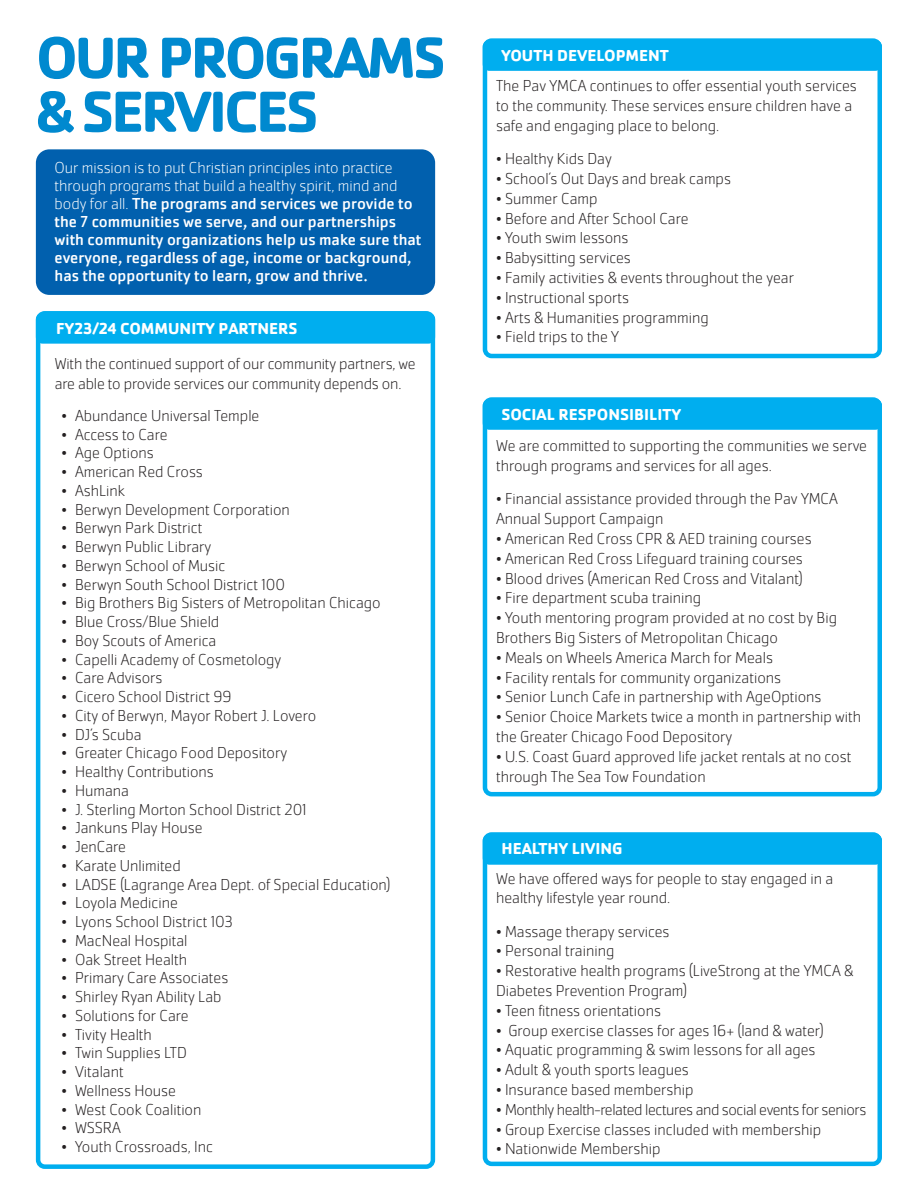
<style>
.page{position:relative;width:918px;height:1188px;background:#fff}
.page>*{position:absolute;margin:0;border:0;box-sizing:border-box;transform-origin:0 0}
.t1{font:700 60px/54px "Cachet Pro";letter-spacing:-.05em;color:#0089cf}
.t2{font:200 16.5px/19.8px "Cachet Pro";color:#231f20}
.t3{font:16.5px/18px "Cachet Pro";color:#fff}
.t4{font:700 16.5px "Cachet Pro";color:#fff}
.t5{font:200 16.5px "Cachet Pro";letter-spacing:-.025em;color:#231f20}
.s1{font-weight:200}
</style>
<div class="page">
<div style="left:36px;top:149px;width:399px;height:146px;background:#0160ae;border-radius:14px"></div>
<div style="left:483px;top:38px;width:399px;height:320px;border:4px solid #00aeef;border-radius:7px"></div>
<div style="left:483px;top:40px;width:399px;height:31px;background:#00aeef;border-radius:7px"></div>
<div style="left:483px;top:832px;width:399px;height:334px;border:4px solid #00aeef;border-radius:7px"></div>
<div style="left:483px;top:834px;width:399px;height:31px;background:#00aeef;border-radius:7px"></div>
<div style="left:483px;top:397px;width:399px;height:399px;border:4px solid #00aeef;border-radius:7px"></div>
<div style="left:483px;top:399px;width:399px;height:31px;background:#00aeef;border-radius:7px"></div>
<div style="left:36px;top:311px;width:399px;height:858px;border:4px solid #00aeef;border-radius:7px"></div>
<div style="left:36px;top:313px;width:399px;height:31px;background:#00aeef;border-radius:7px"></div>
<p class="t1" style="left:36px;top:31px;width:412px">OUR PROGRAMS &amp; SERVICES</p>
<p class="t3" style="left:55px;top:158px;width:368px"><span class="s1">Our mission is to put Christian principles into practice through programs that build a healthy spirit, mind and body for all.</span> The programs and services we provide to the 7 communities we serve, and our partnerships with community organizations help us make sure that everyone, regardless of age, income or background, has the opportunity to learn, grow and thrive.</p>
<p class="t4" style="left:56px;top:319px;width:243px">FY23/24 COMMUNITY PARTNERS</p>
<p class="t2" style="left:55px;top:354px;width:362px">With the continued support of our community partners, we are able to provide services our community depends on.</p>
<p class="t2" style="left:62px;top:406px;width:199px">• Abundance Universal Temple</p>
<p class="t2" style="left:62px;top:425px;width:108px">• Access to Care</p>
<p class="t2" style="left:62px;top:443px;width:94px">• Age Options</p>
<p class="t2" style="left:62px;top:462px;width:143px">• American Red Cross</p>
<p class="t2" style="left:62px;top:481px;width:65px">• AshLink</p>
<p class="t2" style="left:62px;top:500px;width:230px">• Berwyn Development Corporation</p>
<p class="t2" style="left:62px;top:518px;width:142px">• Berwyn Park District</p>
<p class="t2" style="left:62px;top:537px;width:151px">• Berwyn Public Library</p>
<p class="t2" style="left:62px;top:556px;width:165px">• Berwyn School of Music</p>
<p class="t2" style="left:62px;top:575px;width:225px">• Berwyn South School District 100</p>
<p class="t2" style="left:62px;top:593px;width:321px">• Big Brothers Big Sisters of Metropolitan Chicago</p>
<p class="t2" style="left:62px;top:612px;width:159px">• Blue Cross/Blue Shield</p>
<p class="t2" style="left:62px;top:631px;width:156px">• Boy Scouts of America</p>
<p class="t2" style="left:62px;top:650px;width:221px">• Capelli Academy of Cosmetology</p>
<p class="t2" style="left:62px;top:668px;width:103px">• Care Advisors</p>
<p class="t2" style="left:62px;top:687px;width:172px">• Cicero School District 99</p>
<p class="t2" style="left:62px;top:706px;width:256px">• City of Berwyn, Mayor Robert J. Lovero</p>
<p class="t2" style="left:62px;top:725px;width:82px">• DJ’s Scuba</p>
<p class="t2" style="left:62px;top:743px;width:227px">• Greater Chicago Food Depository</p>
<p class="t2" style="left:62px;top:762px;width:154px">• Healthy Contributions</p>
<p class="t2" style="left:62px;top:781px;width:69px">• Humana</p>
<p class="t2" style="left:62px;top:800px;width:247px">• J. Sterling Morton School District 201</p>
<p class="t2" style="left:62px;top:818px;width:143px">• Jankuns Play House</p>
<p class="t2" style="left:62px;top:837px;width:66px">• JenCare</p>
<p class="t2" style="left:62px;top:856px;width:121px">• Karate Unlimited</p>
<p class="t2" style="left:62px;top:875px;width:331px">• LADSE (Lagrange Area Dept. of Special Education)</p>
<p class="t2" style="left:62px;top:893px;width:118px">• Loyola Medicine</p>
<p class="t2" style="left:62px;top:912px;width:173px">• Lyons School District 103</p>
<p class="t2" style="left:62px;top:931px;width:128px">• MacNeal Hospital</p>
<p class="t2" style="left:62px;top:950px;width:127px">• Oak Street Health</p>
<p class="t2" style="left:62px;top:968px;width:168px">• Primary Care Associates</p>
<p class="t2" style="left:62px;top:987px;width:162px">• Shirley Ryan Ability Lab</p>
<p class="t2" style="left:62px;top:1006px;width:129px">• Solutions for Care</p>
<p class="t2" style="left:62px;top:1025px;width:92px">• Tivity Health</p>
<p class="t2" style="left:62px;top:1043px;width:127px">• Twin Supplies LTD</p>
<p class="t2" style="left:62px;top:1062px;width:64px">• Vitalant</p>
<p class="t2" style="left:62px;top:1081px;width:116px">• Wellness House</p>
<p class="t2" style="left:62px;top:1100px;width:141px">• West Cook Coalition</p>
<p class="t2" style="left:62px;top:1118px;width:61px">• WSSRA</p>
<p class="t2" style="left:62px;top:1137px;width:153px">• Youth Crossroads, Inc</p>
<p class="t4" style="left:501px;top:46px;width:169px">YOUTH DEVELOPMENT</p>
<p class="t2" style="left:496px;top:76px;width:362px">The Pav YMCA continues to offer essential youth services to the community. These services ensure children have a safe and engaging place to belong.</p>
<p class="t2" style="left:496px;top:149px;width:117px">• Healthy Kids Day</p>
<p class="t2" style="left:496px;top:169px;width:236px">• School’s Out Days and break camps</p>
<p class="t2" style="left:496px;top:189px;width:103px">• Summer Camp</p>
<p class="t2" style="left:496px;top:209px;width:194px">• Before and After School Care</p>
<p class="t2" style="left:496px;top:228px;width:134px">• Youth swim lessons</p>
<p class="t2" style="left:496px;top:248px;width:136px">• Babysitting services</p>
<p class="t2" style="left:496px;top:268px;width:299px">• Family activities &amp; events throughout the year</p>
<p class="t2" style="left:496px;top:288px;width:135px">• Instructional sports</p>
<p class="t2" style="left:496px;top:308px;width:214px">• Arts &amp; Humanities programming</p>
<p class="t2" style="left:496px;top:327px;width:124px">• Field trips to the Y</p>
<p class="t4" style="left:501px;top:405px;width:181px">SOCIAL RESPONSIBILITY</p>
<p class="t2" style="left:496px;top:436px;width:373px">We are committed to supporting the communities we serve through programs and services for all ages.</p>
<p class="t2" style="left:496px;top:489px;width:343px">• Financial assistance provided through the Pav YMCA<br>Annual Support Campaign</p>
<p class="t2" style="left:496px;top:529px;width:317px">• American Red Cross CPR &amp; AED training courses</p>
<p class="t2" style="left:496px;top:549px;width:308px">• American Red Cross Lifeguard training courses</p>
<p class="t2" style="left:496px;top:569px;width:308px">• Blood drives (American Red Cross and Vitalant)</p>
<p class="t2" style="left:496px;top:588px;width:207px">• Fire department scuba training</p>
<p class="t2" style="left:496px;top:608px;width:342px">• Youth mentoring program provided at no cost by Big<br>Brothers Big Sisters of Metropolitan Chicago</p>
<p class="t2" style="left:496px;top:648px;width:278px">• Meals on Wheels America March for Meals</p>
<p class="t2" style="left:496px;top:668px;width:287px">• Facility rentals for community organizations</p>
<p class="t2" style="left:496px;top:687px;width:327px">• Senior Lunch Cafe in partnership with AgeOptions</p>
<p class="t2" style="left:496px;top:707px;width:367px">• Senior Choice Markets twice a month in partnership with the Greater Chicago Food Depository</p>
<p class="t2" style="left:496px;top:747px;width:357px">• U.S. Coast Guard approved life jacket rentals at no cost through The Sea Tow Foundation</p>
<p class="t4" style="left:501px;top:838px;width:123px">HEALTHY LIVING</p>
<p class="t2" style="left:496px;top:868px;width:339px">We have offered ways for people to stay engaged in a healthy lifestyle year round.</p>
<p class="t2" style="left:496px;top:922px;width:175px">• Massage therapy services</p>
<p class="t2" style="left:496px;top:941px;width:120px">• Personal training</p>
<p class="t2" style="left:496px;top:961px;width:359px">• Restorative health programs (LiveStrong at the YMCA &amp;<br>Diabetes Prevention Program)</p>
<p class="t2" style="left:496px;top:1001px;width:166px">• Teen fitness orientations</p>
<p class="t2" style="left:496px;top:1021px;width:329px">• Group exercise classes for ages 16+ (land &amp; water)</p>
<p class="t2" style="left:496px;top:1040px;width:321px">• Aquatic programming &amp; swim lessons for all ages</p>
<p class="t2" style="left:496px;top:1060px;width:194px">• Adult &amp; youth sports leagues</p>
<p class="t2" style="left:496px;top:1080px;width:199px">• Insurance based membership</p>
<p class="t5" style="left:496px;top:1100px;width:372px">• Monthly health-related lectures and social events for seniors</p>
<p class="t2" style="left:496px;top:1120px;width:327px">• Group Exercise classes included with membership</p>
<p class="t2" style="left:496px;top:1139px;width:166px">• Nationwide Membership</p>
</div>
